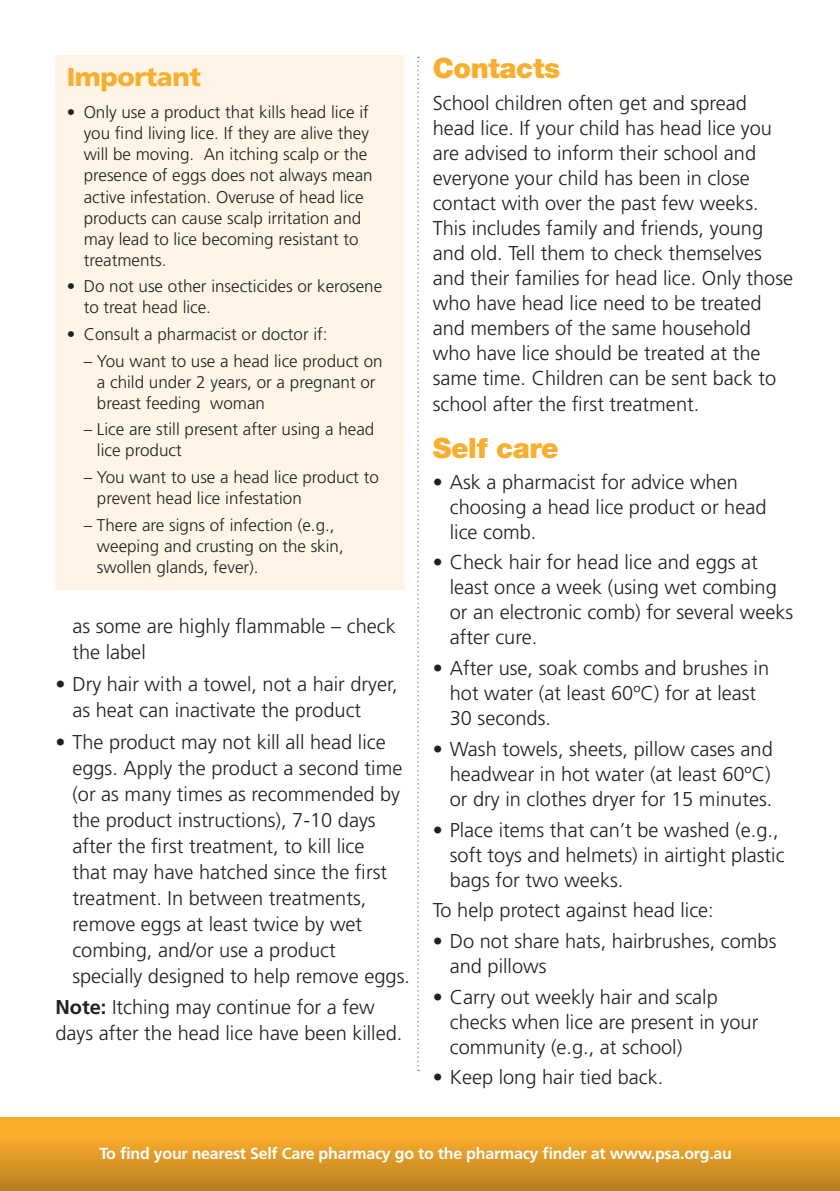
<style>
.page{position:relative;width:840px;height:1191px;background:#fff}
.page>*{position:absolute;margin:0;border:0;box-sizing:border-box;transform-origin:0 0}
.t1{font:900 28px "Helvetica Neue";letter-spacing:-.015em;color:#fbad2c}
.t2{font:900 26px "Frutiger LT Std";letter-spacing:-.015em;color:#fbad2c}
.t3{font:300 20px/25px "Frutiger LT Std";color:#231f20}
.t4{font:300 17px/21px "Frutiger LT Std";color:#231f20}
.t5{font:700 16px "Frutiger LT Std";letter-spacing:-.015em;color:#fff}
.s1{font-weight:700}
</style>
<div class="page">
<div style="left:0;top:1117px;width:839px;height:74px;background:linear-gradient(to bottom,#ffb72e,#bc8120)"></div>
<svg style="left:417px;top:57px;width:2px;height:1014px"></svg>
<div style="left:55px;top:55px;width:349px;height:535px;background:#fef5e7"></div>
<h2 class="t2" style="left:67px;top:61px;width:136px">Important</h2>
<p class="t4" style="left:84px;top:102px;width:290px;text-indent:-17px">• Only use a product that kills head lice if you find living lice. If they are alive they will be moving. An itching scalp or the presence of eggs does not always mean active infestation. Overuse of head lice products can cause scalp irritation and may lead to lice becoming resistant to treatments.</p>
<p class="t4" style="left:84px;top:276px;width:300px;text-indent:-17px">• Do not use other insecticides or kerosene to treat head lice.</p>
<p class="t4" style="left:67px;top:324px;width:262px">• Consult a pharmacist or doctor if:</p>
<p class="t4" style="left:97px;top:350px;width:287px;text-indent:-13px">– You want to use a head lice product on a child under 2 years, or a pregnant or breast feeding woman</p>
<p class="t4" style="left:97px;top:419px;width:279px;text-indent:-13px">– Lice are still present after using a head lice product</p>
<p class="t4" style="left:97px;top:467px;width:283px;text-indent:-13px">– You want to use a head lice product to prevent head lice infestation</p>
<p class="t4" style="left:97px;top:514px;width:248px;text-indent:-13px">– There are signs of infection (e.g., weeping and crusting on the skin, swollen glands, fever).</p>
<p class="t3" style="left:72px;top:613px;width:325px;line-height:26px">as some are highly flammable – check the label</p>
<p class="t3" style="left:72px;top:671px;width:326px;line-height:26px;text-indent:-17px">• Dry hair with a towel, not a hair dryer, as heat can inactivate the product</p>
<p class="t3" style="left:72px;top:729px;width:339px;line-height:26px;text-indent:-17px">• The product may not kill all head lice eggs. Apply the product a second time (or as many times as recommended by the product instructions), 7-10 days after the first treatment, to kill lice<br>that may have hatched since the first treatment. In between treatments, remove eggs at least twice by wet combing, and/or use a product specially designed to help remove eggs.</p>
<p class="t3" style="left:55px;top:994px;width:348px;line-height:26px"><span class="s1">Note:</span> Itching may continue for a few days after the head lice have been killed.</p>
<h1 class="t1" style="left:432px;top:52px;width:129px">Contacts</h1>
<p class="t3" style="left:432px;top:91px;width:362px">School children often get and spread head lice. If your child has head lice you are advised to inform their school and everyone your child has been in close contact with over the past few weeks.<br>This includes family and friends, young and old. Tell them to check themselves and their families for head lice. Only those who have head lice need to be treated and members of the same household who have lice should be treated at the same time. Children can be sent back to school after the first treatment.</p>
<h1 class="t1" style="left:432px;top:431px;width:127px">Self care</h1>
<p class="t3" style="left:449px;top:469px;width:318px;text-indent:-17px">• Ask a pharmacist for advice when choosing a head lice product or head lice comb.</p>
<p class="t3" style="left:449px;top:550px;width:344px;text-indent:-17px">• Check hair for head lice and eggs at least once a week (using wet combing or an electronic comb) for several weeks after cure.</p>
<p class="t3" style="left:449px;top:656px;width:320px;text-indent:-17px">• After use, soak combs and brushes in hot water (at least 60ºC) for at least<br>30 seconds.</p>
<p class="t3" style="left:449px;top:736px;width:324px;text-align:justify;text-indent:-17px">• Wash towels, sheets, pillow cases and headwear in hot water (at least 60ºC) or dry in clothes dryer for 15 minutes.</p>
<p class="t3" style="left:449px;top:817px;width:336px;text-indent:-17px">• Place items that can’t be washed (e.g., soft toys and helmets) in airtight plastic bags for two weeks.</p>
<p class="t3" style="left:432px;top:898px;width:282px">To help protect against head lice:</p>
<p class="t3" style="left:449px;top:928px;width:328px;text-indent:-17px">• Do not share hats, hairbrushes, combs and pillows</p>
<p class="t3" style="left:449px;top:984px;width:310px;text-indent:-17px">• Carry out weekly hair and scalp checks when lice are present in your community (e.g., at school)</p>
<p class="t3" style="left:432px;top:1065px;width:232px">• Keep long hair tied back.</p>
<p class="t5" style="left:99px;top:1143px;width:633px">To find your nearest Self Care pharmacy go to the pharmacy finder at www.psa.org.au</p>
</div>
